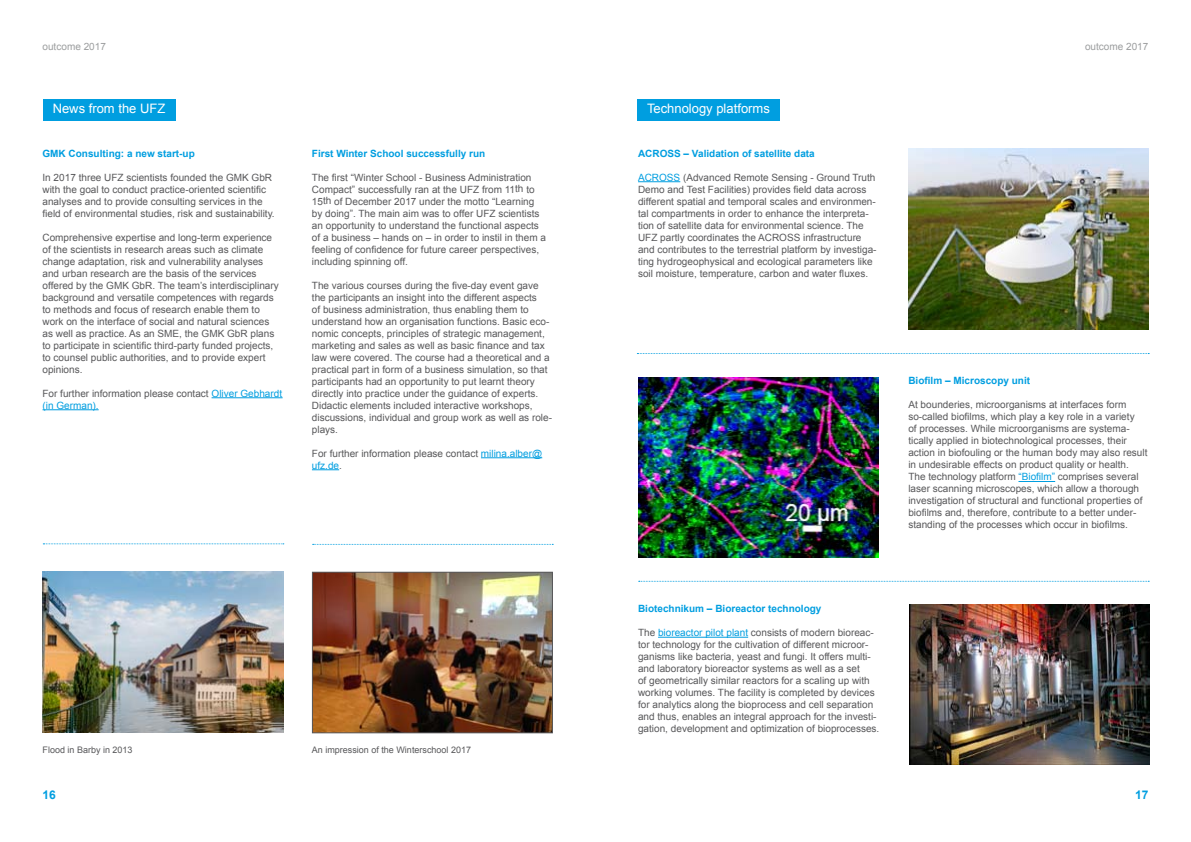
<style>
.page{position:relative;width:1191px;height:842px;background:#fff}
.page>*{position:absolute;margin:0;border:0;box-sizing:border-box;transform-origin:0 0}
.t1{font:13px "Arial";color:#fff}
.t2{font:700 12px "Arial";color:#009ee0}
.t3{font:10px/12px "Arial";color:#58585a}
.t4{font:700 10px "Arial";color:#009ee0}
.t5{font:10px "Arial";color:#9c9e9f}
.t6{font:9px "Arial";color:#58585a}
.s1{color:#009ee0}
</style>
<div class="page">
<hr style="left:211px;top:397px;width:72px;height:1px;background:#009ee0">
<hr style="left:43px;top:409px;width:56px;height:1px;background:#009ee0">
<img style="left:43px;top:572px;width:240px;height:160px">
<hr style="left:481px;top:457px;width:61px;height:1px;background:#009ee0">
<svg style="left:312px;top:469px;width:27px;height:1px"></svg>
<img style="left:314px;top:574px;width:237px;height:157px">
<div style="left:312px;top:572px;width:241px;height:161px;border:1px solid #58585a"></div>
<svg style="left:43px;top:544px;width:241px;height:1px"></svg>
<svg style="left:313px;top:544px;width:240px;height:1px"></svg>
<div style="left:637px;top:99px;width:142px;height:21px;background:#009ee0"></div>
<hr style="left:1018px;top:481px;width:37px;height:1px;background:#009ee0">
<img style="left:639px;top:377px;width:240px;height:181px">
<svg style="left:637px;top:353px;width:512px;height:1px"></svg>
<svg style="left:638px;top:581px;width:511px;height:1px"></svg>
<hr style="left:638px;top:181px;width:42px;height:1px;background:#009ee0">
<img style="left:908px;top:149px;width:240px;height:180px">
<hr style="left:658px;top:637px;width:90px;height:1px;background:#009ee0">
<img style="left:909px;top:605px;width:240px;height:160px">
<div style="left:43px;top:99px;width:132px;height:21px;background:#009ee0"></div>
<p class="t5" style="left:43px;top:40px;width:65px">outcome 2017</p>
<p class="t5" style="left:1085px;top:40px;width:65px">outcome 2017</p>
<h1 class="t1" style="left:53px;top:100px;width:114px">News from the UFZ</h1>
<h1 class="t1" style="left:647px;top:100px;width:124px">Technology platforms</h1>
<p class="t4" style="left:43px;top:146px;width:154px">GMK Consulting: a new start-up</p>
<p class="t3" style="left:43px;top:171px;width:234px">In 2017 three UFZ scientists founded the GMK GbR with the goal to conduct practice-oriented scientific analyses and to provide consulting services in the field of environmental studies, risk and sustainability.</p>
<p class="t3" style="left:43px;top:231px;width:238px">Comprehensive expertise and long-term experience of the scientists in research areas such as climate change adaptation, risk and vulnerability analyses and urban research are the basis of the services offered by the GMK GbR. The team’s interdisciplinary background and versatile competences with regards to methods and focus of research enable them to work on the interface of social and natural sciences as well as practice. As an SME, the GMK GbR plans to participate in scientific third-party funded projects, to counsel public authorities, and to provide expert opinions.</p>
<p class="t3" style="left:43px;top:387px;width:241px">For further information please contact <span class="s1">Oliver Gebhardt (in German).</span></p>
<p class="t4" style="left:312px;top:146px;width:175px">First Winter School successfully run</p>
<p class="t3" style="left:312px;top:171px;width:236px">The first “Winter School - Business Administration Compact” successfully ran at the UFZ from 11th to 15th of December 2017 under the motto “Learning by doing”. The main aim was to offer UFZ scientists an opportunity to understand the functional aspects of a business – hands on – in order to instil in them a feeling of confidence for future career perspectives, including spinning off.</p>
<p class="t3" style="left:312px;top:279px;width:242px">The various courses during the five-day event gave the participants an insight into the different aspects<br>of business administration, thus enabling them to understand how an organisation functions. Basic eco&shy;nomic concepts, principles of strategic management, marketing and sales as well as basic finance and tax law were covered. The course had a theoretical and a practical part in form of a business simulation, so that participants had an opportunity to put learnt theory directly into practice under the guidance of experts.<br>Didactic elements included interactive workshops, discussions, individual and group work as well as role&shy;plays.</p>
<p class="t3" style="left:312px;top:447px;width:232px">For further information please contact <span class="s1">milina.alber@ ufz.de</span>.</p>
<p class="t4" style="left:638px;top:146px;width:178px">ACROSS – Validation of satellite data</p>
<p class="t3" style="left:638px;top:171px;width:240px"><span class="s1">ACROSS</span> (Advanced Remote Sensing - Ground Truth Demo and Test Facilities) provides field data across different spatial and temporal scales and environmen&shy;tal compartments in order to enhance the interpreta&shy;tion of satellite data for environmental science. The UFZ partly coordinates the ACROSS infrastructure and contributes to the terrestrial platform by investiga&shy;ting hydrogeophysical and ecological parameters like soil moisture, temperature, carbon and water fluxes.</p>
<p class="t4" style="left:908px;top:374px;width:123px">Biofilm – Microscopy unit</p>
<p class="t3" style="left:908px;top:399px;width:240px">At bounderies, microorganisms at interfaces form so-called biofilms, which play a key role in a variety<br>of processes. While microorganisms are systema&shy;tically applied in biotechnological processes, their action in biofouling or the human body may also result in undesirable effects on product quality or health.<br>The technology platform <span class="s1">“Biofilm”</span> comprises several laser scanning microscopes, which allow a thorough investigation of structural and functional properties of biofilms and, therefore, contribute to a better under&shy;standing of the processes which occur in biofilms.</p>
<p class="t4" style="left:638px;top:602px;width:185px">Biotechnikum – Bioreactor technology</p>
<p class="t3" style="left:638px;top:627px;width:243px">The <span class="s1">bioreactor pilot plant</span> consists of modern bioreac&shy;tor technology for the cultivation of different microor&shy;ganisms like bacteria, yeast and fungi. It offers multi&shy;and laboratory bioreactor systems as well as a set<br>of geometrically similar reactors for a scaling up with working volumes. The facility is completed by devices for analytics along the bioprocess and cell separation and thus, enables an integral approach for the investi&shy;gation, development and optimization of bioprocesses.</p>
<p class="t6" style="left:43px;top:744px;width:92px">Flood in Barby in 2013</p>
<p class="t6" style="left:312px;top:744px;width:161px">An impression of the Winterschool 2017</p>
<p class="t2" style="left:43px;top:787px;width:15px">16</p>
<p class="t2" style="left:1135px;top:787px;width:15px">17</p>
</div>
